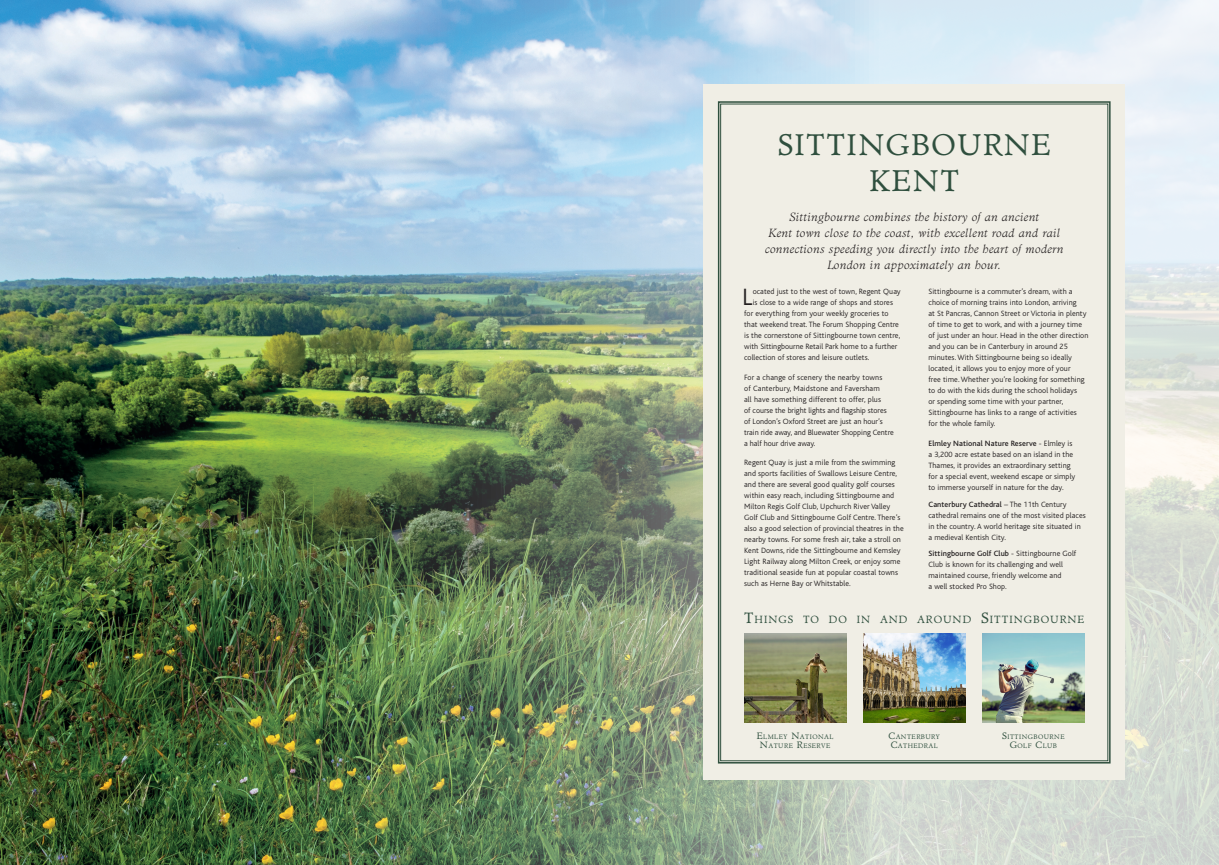
<style>
.page{position:relative;width:1219px;height:865px;background:#fff}
.page>*{position:absolute;margin:0;border:0;box-sizing:border-box;transform-origin:0 0}
.t1{font:30px "Cg Administer";letter-spacing:.05em;color:#2f4f3e}
.t2{font:300 24.7px "Bliss";color:#231f20}
.t3{font:12px/16px "Cg Administer Lt It";letter-spacing:.03em;color:#231f20;text-align:center}
.t4{font:10.5px "Cg Administer";letter-spacing:.095em;color:#2f4f3e}
.t5{font:300 8px/11px "Bliss";letter-spacing:.01em;color:#231f20}
.t6{font:6.5px/9.3px "Cg Administer";letter-spacing:.07em;color:#2f4f3e;text-align:center}
.s1{font-weight:500}
.s2{font-size:15px}
.s3{font-size:9.3px}
</style>
<div class="page">
<img style="left:0;top:0;width:1219px;height:865px">
<div style="left:704px;top:85px;width:421px;height:695px;background:#f0eee5"></div>
<svg style="left:717px;top:101px;width:394px;height:663px"></svg>
<img style="left:744px;top:633px;width:102px;height:89px">
<img style="left:982px;top:633px;width:102px;height:89px">
<img style="left:863px;top:633px;width:102px;height:89px">
<p class="t1" style="left:778px;top:127px;width:274px">SITTINGBOURNE</p>
<p class="t1" style="left:869px;top:163px;width:91px">KENT</p>
<p class="t3" style="left:765px;top:209px;width:300px">Sittingbourne combines the history of an ancient<br>Kent town close to the coast, with excellent road and rail connections speeding you directly into the heart of modern London in appoximately an hour.</p>
<p class="t2" style="left:742px;top:284px;width:12px">L</p>
<p class="t5" style="left:753px;top:286px;width:150px">ocated just to the west of town, Regent Quay</p>
<p class="t5" style="left:753px;top:297px;width:142px">is close to a wide range of shops and stores</p>
<p class="t5" style="left:744px;top:308px;width:146px">for everything from your weekly groceries to</p>
<p class="t5" style="left:744px;top:319px;width:156px">that weekend treat. The Forum Shopping Centre</p>
<p class="t5" style="left:744px;top:330px;width:158px">is the cornerstone of Sittingbourne town centre,</p>
<p class="t5" style="left:744px;top:341px;width:155px">with Sittingbourne Retail Park home to a further</p>
<p class="t5" style="left:744px;top:352px;width:127px">collection of stores and leisure outlets.</p>
<p class="t5" style="left:744px;top:372px;width:151px">For a change of scenery the nearby towns<br>of Canterbury, Maidstone and Faversham<br>all have something different to offer, plus<br>of course the bright lights and flagship stores of London’s Oxford Street are just an hour’s train ride away, and Bluewater Shopping Centre a half hour drive away.</p>
<p class="t5" style="left:744px;top:457px;width:161px">Regent Quay is just a mile from the swimming and sports facilities of Swallows Leisure Centre, and there are several good quality golf courses within easy reach, including Sittingbourne and Milton Regis Golf Club, Upchurch River Valley Golf Club and Sittingbourne Golf Centre. There’s also a good selection of provincial theatres in the nearby towns. For some fresh air, take a stroll on Kent Downs, ride the Sittingbourne and Kemsley Light Railway along Milton Creek, or enjoy some traditional seaside fun at popular coastal towns such as Herne Bay or Whitstable.</p>
<p class="t5" style="left:928px;top:286px;width:161px">Sittingbourne is a commuter’s dream, with a choice of morning trains into London, arriving<br>at St Pancras, Cannon Street or Victoria in plenty of time to get to work, and with a journey time of just under an hour. Head in the other direction and you can be in Canterbury in around 25 minutes. With Sittingbourne being so ideally located, it allows you to enjoy more of your<br>free time. Whether you’re looking for something to do with the kids during the school holidays<br>or spending some time with your partner, Sittingbourne has links to a range of activities<br>for the whole family.</p>
<p class="t5" style="left:928px;top:438px;width:148px"><span class="s1">Elmley National Nature Reserve</span> - Elmley is a 3,200 acre estate based on an island in the Thames, it provides an extraordinary setting for a special event, weekend escape or simply to immerse yourself in nature for the day.</p>
<p class="t5" style="left:928px;top:498px;width:159px"><span class="s1">Canterbury Cathedral</span> – The 11th Century cathedral remains one of the most visited places in the country. A world heritage site situated in a medieval Kentish City.</p>
<p class="t5" style="left:928px;top:548px;width:149px"><span class="s1">Sittingbourne Golf Club</span> - Sittingbourne Golf Club is known for its challenging and well maintained course, friendly welcome and<br>a well stocked Pro Shop.</p>
<p class="t4" style="left:744px;top:612px;width:342px"><span class="s2">T</span>HINGS TO DO IN AND AROUND <span class="s2">S</span>ITTINGBOURNE</p>
<p class="t6" style="left:757px;top:732px;width:78px"><span class="s3">E</span>LMLEY <span class="s3">N</span>ATIONAL<br><span class="s3">N</span>ATURE <span class="s3">R</span>ESERVE</p>
<p class="t6" style="left:888px;top:732px;width:53px"><span class="s3">C</span>ANTERBURY<br><span class="s3">C</span>ATHEDRAL</p>
<p class="t6" style="left:1002px;top:732px;width:64px"><span class="s3">S</span>ITTINGBOURNE<br><span class="s3">G</span>OLF <span class="s3">C</span>LUB</p>
</div>
